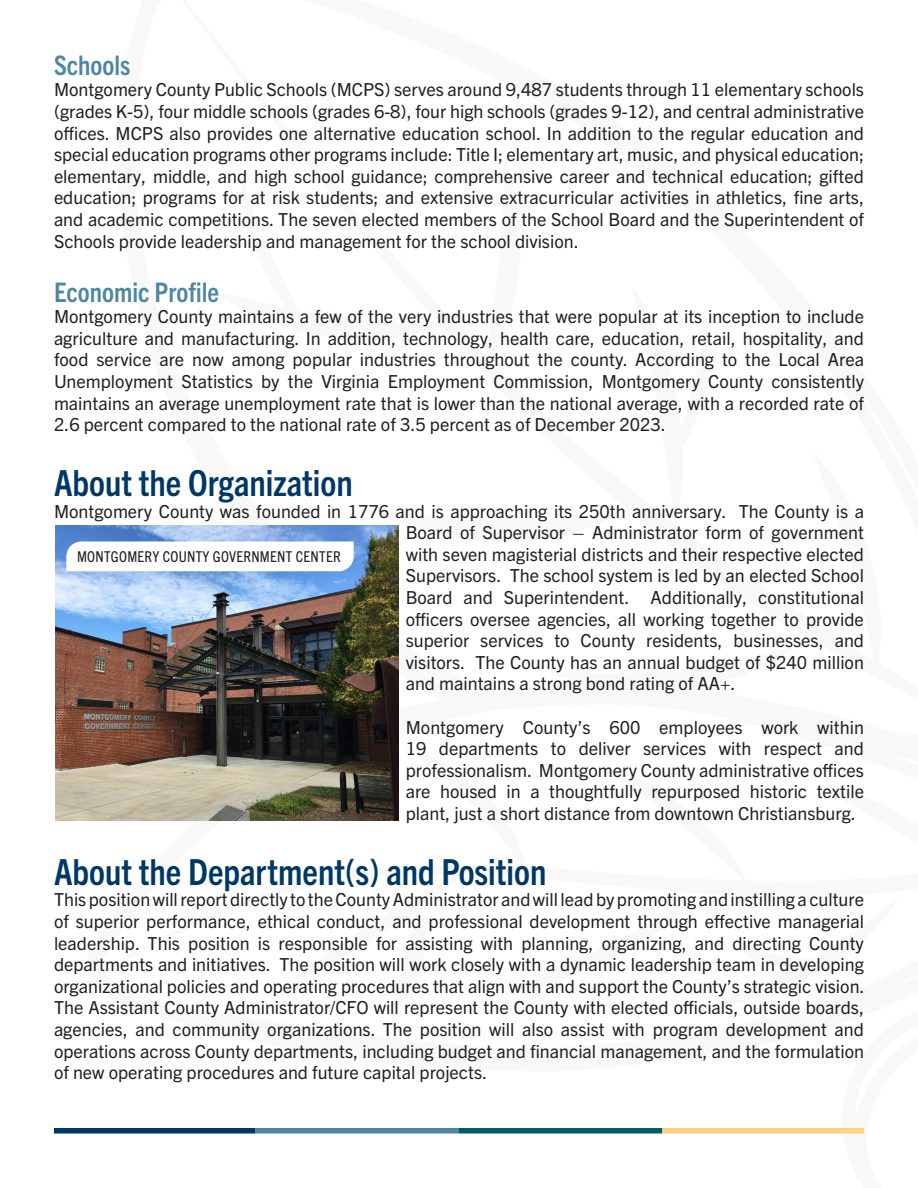
<style>
.page{position:relative;width:918px;height:1188px;background:#fff}
.page>*{position:absolute;margin:0;border:0;box-sizing:border-box;transform-origin:0 0}
.t1{font:700 condensed 36px "Trade Gothic Next LT Pro";color:#003865}
.t2{font:700 condensed 27px "Trade Gothic Next LT Pro";color:#4e87a0}
.t3{font:18px/21.6px "Trade Gothic Next LT Pro";color:#231f20;text-align:justify}
.t4{font:condensed 15px "Trade Gothic Next LT Pro";letter-spacing:.02em;color:#231f20}
</style>
<div class="page">
<div style="left:54px;top:1128px;width:202px;height:6px;background:#003865"></div>
<div style="left:256px;top:1128px;width:203px;height:6px;background:#4e87a0"></div>
<div style="left:459px;top:1128px;width:203px;height:6px;background:#005f61"></div>
<div style="left:662px;top:1128px;width:202px;height:6px;background:#fdd086"></div>
<img style="left:56px;top:526px;width:343px;height:295px">
<svg style="left:66px;top:542px;width:288px;height:29px"></svg>
<p class="t2" style="left:54px;top:47px;width:78px">Schools</p>
<p class="t3" style="left:54px;top:78px;width:812px">Montgomery County Public Schools (MCPS) serves around 9,487 students through 11 elementary schools (grades K-5), four middle schools (grades 6-8), four high schools (grades 9-12), and central administrative offices. MCPS also provides one alternative education school. In addition to the regular education and special education programs other programs include: Title I; elementary art, music, and physical education; elementary, middle, and high school guidance; comprehensive career and technical education; gifted education; programs for at risk students; and extensive extracurricular activities in athletics, fine arts, and academic competitions. The seven elected members of the School Board and the Superintendent of Schools provide leadership and management for the school division.</p>
<p class="t2" style="left:54px;top:273px;width:167px">Economic Profile</p>
<p class="t3" style="left:54px;top:305px;width:812px">Montgomery County maintains a few of the very industries that were popular at its inception to include agriculture and manufacturing. In addition, technology, health care, education, retail, hospitality, and food service are now among popular industries throughout the county. According to the Local Area Unemployment Statistics by the Virginia Employment Commission, Montgomery County consistently maintains an average unemployment rate that is lower than the national average, with a recorded rate of 2.6 percent compared to the national rate of 3.5 percent as of December 2023.</p>
<p class="t1" style="left:54px;top:458px;width:300px">About the Organization</p>
<p class="t3" style="left:406px;top:499px;width:460px;text-indent:-352px">Montgomery County was founded in 1776 and is approaching its 250th anniversary. The County is a Board of Supervisor – Administrator form of government with seven magisterial districts and their respective elected Supervisors. The school system is led by an elected School Board and Superintendent. Additionally, constitutional officers oversee agencies, all working together to provide superior services to County residents, businesses, and visitors. The County has an annual budget of $240 million and maintains a strong bond rating of AA+.</p>
<p class="t3" style="left:406px;top:715px;width:460px">Montgomery County’s 600 employees work within 19 departments to deliver services with respect and professionalism. Montgomery County administrative offices are housed in a thoughtfully repurposed historic textile plant, just a short distance from downtown Christiansburg.</p>
<p class="t1" style="left:54px;top:847px;width:494px">About the Department(s) and Position</p>
<p class="t3" style="left:54px;top:888px;width:812px">This position will report directly to the County Administrator and will lead by promoting and instilling a culture of superior performance, ethical conduct, and professional development through effective managerial leadership. This position is responsible for assisting with planning, organizing, and directing County departments and initiatives. The position will work closely with a dynamic leadership team in developing organizational policies and operating procedures that align with and support the County’s strategic vision.<br>The Assistant County Administrator/CFO will represent the County with elected officials, outside boards, agencies, and community organizations. The position will also assist with program development and operations across County departments, including budget and financial management, and the formulation of new operating procedures and future capital projects.</p>
<p class="t4" style="left:77px;top:546px;width:265px">MONTGOMERY COUNTY GOVERNMENT CENTER</p>
</div>
